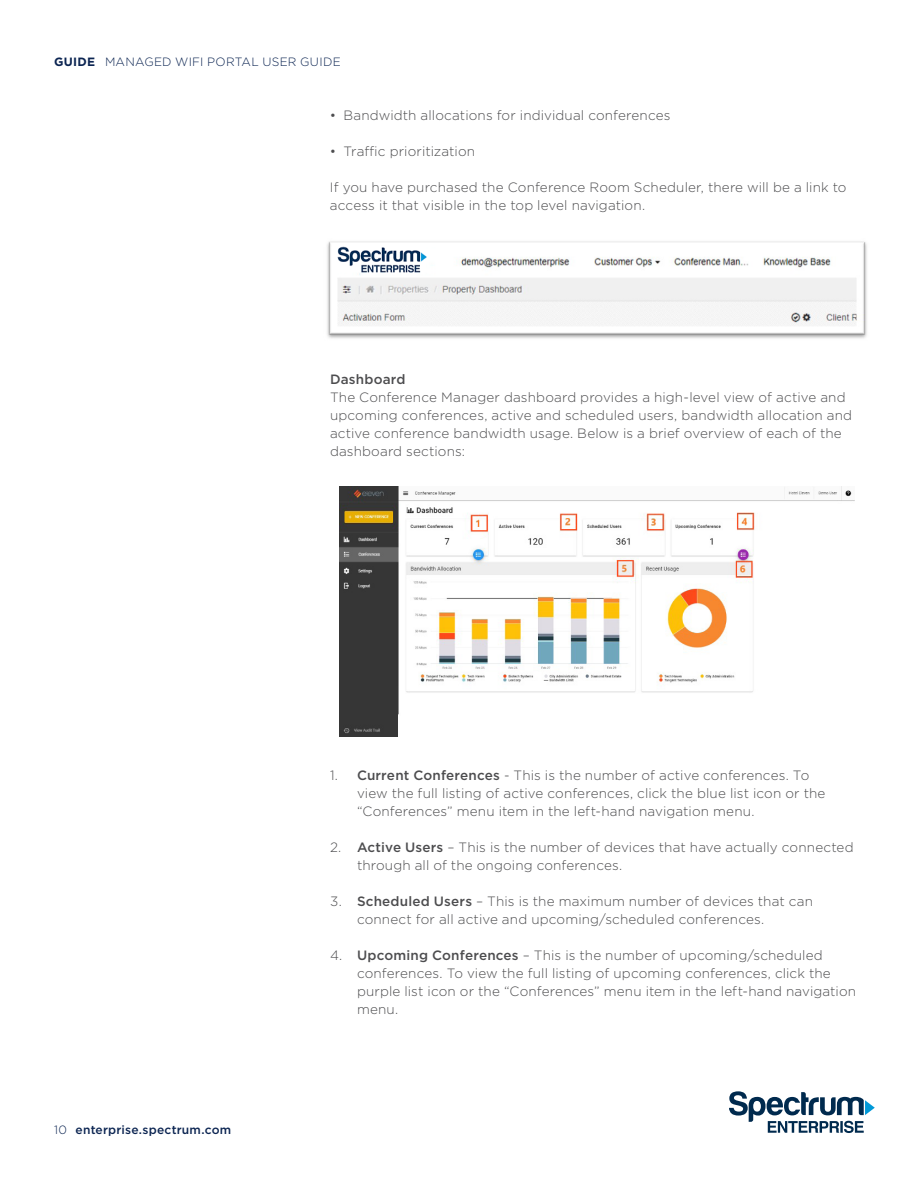
<style>
.page{position:relative;width:918px;height:1188px;background:#fff}
.page>*{position:absolute;margin:0;border:0;box-sizing:border-box;transform-origin:0 0}
.t1{font:300 13.5px/18px "Gotham";letter-spacing:.01em;color:#4d4d4f}
.t2{font:500 13.5px "Gotham";letter-spacing:.015em;color:#4d4d4f}
.t3{font:300 12px "Gotham";letter-spacing:.02em;color:#0c2552}
.t4{font:500 12px "Gotham";letter-spacing:.02em;color:#0c2552}
.t5{font:700 12px "Gotham";letter-spacing:.025em;color:#0c2552}
.s1{font-weight:500}
.s2{font-weight:300}
</style>
<div class="page">
<svg style="left:729px;top:1091px;width:146px;height:42px"></svg>
<img style="left:327px;top:241px;width:540px;height:98px">
<img style="left:339px;top:486px;width:516px;height:250px">
<p class="t5" style="left:54px;top:54px;width:43px">GUIDE</p>
<p class="t3" style="left:105px;top:54px;width:237px">MANAGED WIFI PORTAL USER GUIDE</p>
<p class="t1" style="left:330px;top:106px;width:342px">• Bandwidth allocations for individual conferences</p>
<p class="t1" style="left:330px;top:142px;width:147px">• Traffic prioritization</p>
<p class="t1" style="left:330px;top:178px;width:518px">If you have purchased the Conference Room Scheduler, there will be a link to access it that visible in the top level navigation.</p>
<p class="t2" style="left:330px;top:370px;width:77px">Dashboard</p>
<p class="t1" style="left:330px;top:388px;width:524px">The Conference Manager dashboard provides a high-level view of active and upcoming conferences, active and scheduled users, bandwidth allocation and active conference bandwidth usage. Below is a brief overview of each of the dashboard sections:</p>
<p class="t1" style="left:357px;top:766px;width:470px;text-indent:-27px">1. <span class="s1">Current Conferences</span> - This is the number of active conferences. To view the full listing of active conferences, click the blue list icon or the “Conferences” menu item in the left-hand navigation menu.</p>
<p class="t1" style="left:357px;top:838px;width:498px;text-indent:-27px">2. <span class="s1">Active Users</span> – This is the number of devices that have actually connected through all of the ongoing conferences.</p>
<p class="t1" style="left:357px;top:892px;width:458px;text-indent:-27px">3. <span class="s1">Scheduled Users</span> – This is the maximum number of devices that can connect for all active and upcoming/scheduled conferences.</p>
<p class="t1" style="left:357px;top:946px;width:501px;text-indent:-27px">4. <span class="s1">Upcoming Conferences</span> – This is the number of upcoming/scheduled conferences. To view the full listing of upcoming conferences, click the purple list icon or the “Conferences” menu item in the left-hand navigation menu.</p>
<p class="t4" style="left:54px;top:1122px;width:179px"><span class="s2">10</span> enterprise.spectrum.com</p>
</div>
